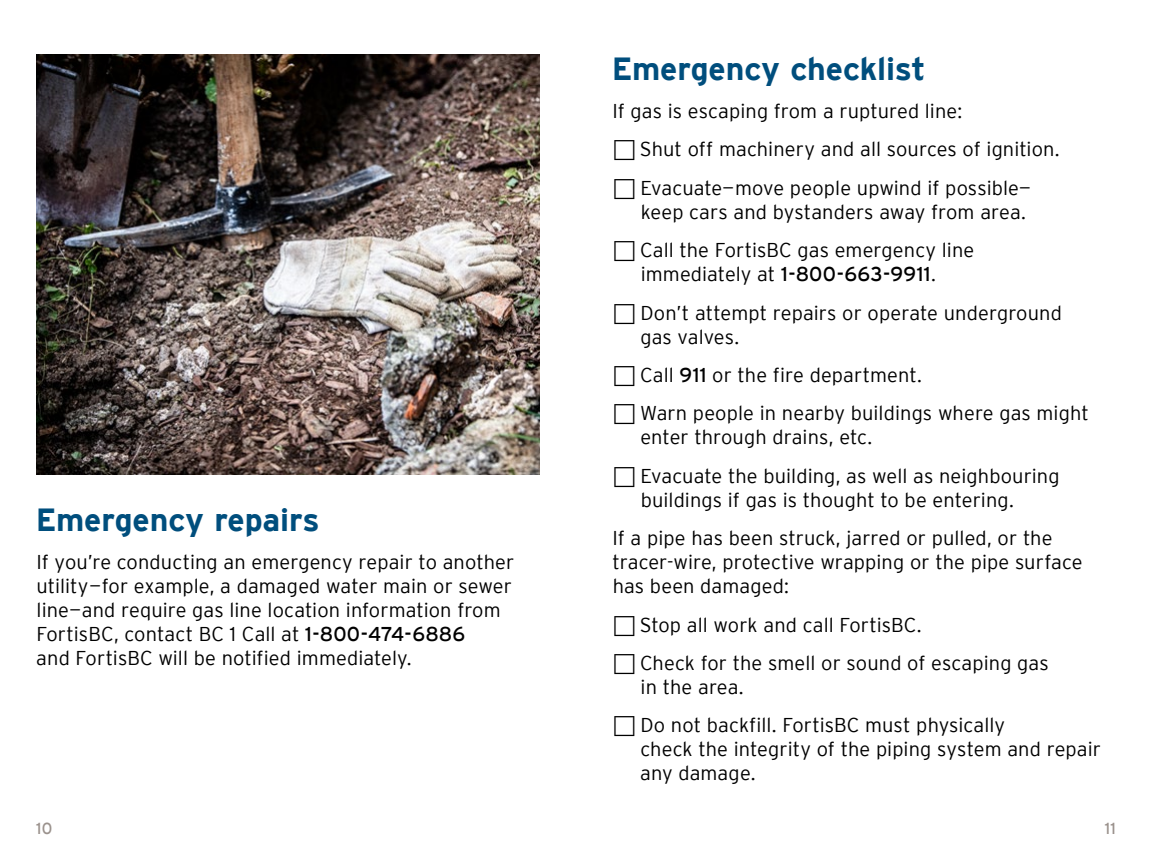
<style>
.page{position:relative;width:1152px;height:864px;background:#fff}
.page>*{position:absolute;margin:0;border:0;box-sizing:border-box;transform-origin:0 0}
.t1{font:700 32px "Interstate";letter-spacing:-.005em;color:#004e7d}
.t2{font:300 20px/38.4px "Interstate";letter-spacing:.005em;color:#000}
.t3{font:16px "Interstate";color:#9b928d}
.s1{font-weight:400}
</style>
<div class="page">
<img style="left:36px;top:54px;width:504px;height:420px">
<h1 class="t1" style="left:36px;top:502px;width:286px">Emergency repairs</h1>
<p class="t2" style="left:36px;top:550px;width:479px;line-height:24px">If you’re conducting an emergency repair to another utility—for example, a damaged water main or sewer line—and require gas line location information from FortisBC, contact BC 1 Call at <span class="s1">1-800-474-6886<br></span>and FortisBC will be notified immediately.</p>
<h1 class="t1" style="left:612px;top:50px;width:316px">Emergency checklist</h1>
<p class="t2" style="left:640px;top:92px;width:421px;text-indent:-27px">If gas is escaping from a ruptured line:<br>Shut off machinery and all sources of ignition.<br>Evacuate—move people upwind if possible—</p>
<p class="t2" style="left:640px;top:192px;width:387px">keep cars and bystanders away from area.<br>Call the FortisBC gas emergency line</p>
<p class="t2" style="left:641px;top:255px;width:423px">immediately at <span class="s1">1-800-663-9911</span>.<br>Don’t attempt repairs or operate underground</p>
<p class="t2" style="left:640px;top:317px;width:450px">gas valves.<br>Call <span class="s1">911</span> or the fire department.<br>Warn people in nearby buildings where gas might</p>
<p class="t2" style="left:640px;top:418px;width:421px">enter through drains, etc.<br>Evacuate the building, as well as neighbouring</p>
<p class="t2" style="left:612px;top:480px;width:442px;text-align:center">buildings if gas is thought to be entering.<br>If a pipe has been struck, jarred or pulled, or the</p>
<p class="t2" style="left:612px;top:550px;width:472px;line-height:24px">tracer-wire, protective wrapping or the pipe surface has been damaged:</p>
<p class="t2" style="left:640px;top:605px;width:410px">Stop all work and call FortisBC.<br>Check for the smell or sound of escaping gas</p>
<p class="t2" style="left:640px;top:668px;width:366px">in the area.<br>Do not backfill. FortisBC must physically</p>
<p class="t2" style="left:640px;top:737px;width:462px;line-height:24px">check the integrity of the piping system and repair any damage.</p>
<p class="t3" style="left:36px;top:820px;width:18px">10</p>
<p class="t3" style="left:1105px;top:820px;width:13px">11</p>
</div>
